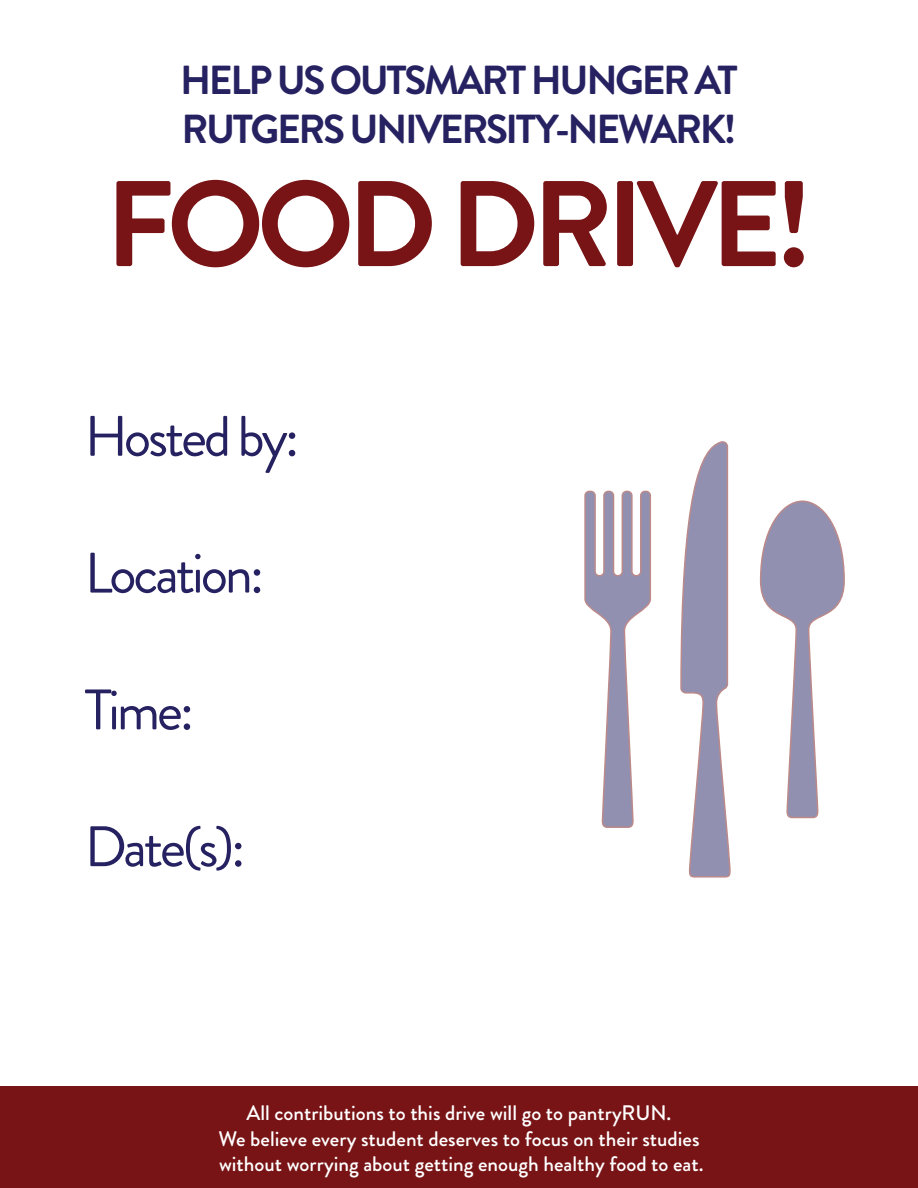
<style>
.page{position:relative;width:918px;height:1188px;background:#fff}
.page>*{position:absolute;margin:0;border:0;box-sizing:border-box;transform-origin:0 0}
.t1{font:700 121.5px "Brandon Grotesque";letter-spacing:-.06em;color:#781415}
.t2{font:57px "Brandon Grotesque";letter-spacing:-.06em;color:#262261}
.t3{font:700 40.5px/48.6px "Brandon Grotesque";letter-spacing:-.06em;color:#262261}
.t4{font:36px "Myriad Pro";color:#fff}
.t5{font:500 21px/25.2px "Brandon Grotesque";color:#fff;text-align:center}
</style>
<div class="page">
<div style="left:0;top:1087px;width:918px;height:101px;background:#781415"></div>
<svg style="left:759px;top:500px;width:86px;height:319px"></svg>
<svg style="left:584px;top:490px;width:67px;height:338px"></svg>
<svg style="left:680px;top:441px;width:51px;height:437px"></svg>
<h3 class="t3" style="left:180px;top:56px;width:559px">HELP US OUTSMART HUNGER AT<br>RUTGERS UNIVERSITY-NEWARK!</h3>
<h1 class="t1" style="left:105px;top:139px;width:709px">FOOD DRIVE!</h1>
<h2 class="t2" style="left:85px;top:397px;width:216px">Hosted by:</h2>
<h2 class="t2" style="left:85px;top:534px;width:181px">Location:</h2>
<h2 class="t2" style="left:85px;top:671px;width:111px">Time:</h2>
<h2 class="t2" style="left:85px;top:807px;width:162px">Date(s):</h2>
<p class="t5" style="left:218px;top:1101px;width:487px">All contributions to this drive will go to pantryRUN.<br>We believe every student deserves to focus on their studies without worrying about getting enough healthy food to eat.</p>
<h3 class="t4" style="left:373px;top:1116px;width:12px">•</h3>
</div>
